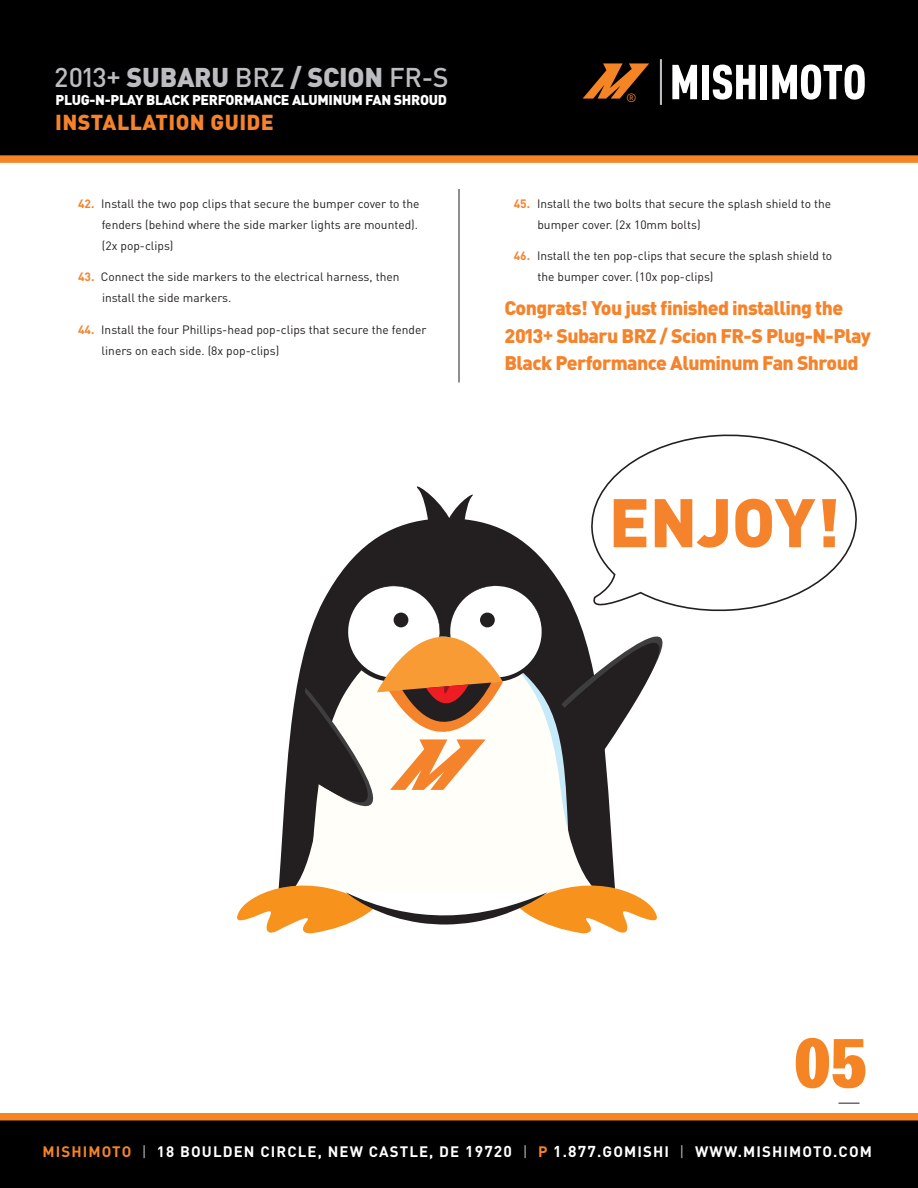
<style>
.page{position:relative;width:918px;height:1188px;background:#fff}
.page>*{position:absolute;margin:0;border:0;box-sizing:border-box;transform-origin:0 0}
.t1{font:72px "URW Egyptienne T Bold Extr Narr";color:#f58425}
.Sub_Header_Note{font:900 67.5px "DIN";color:#f5832c}
.t2{font:500 26.85px "DIN";letter-spacing:-.01em;color:#bcbdc0}
.t3{font:900 21.45px "DIN";letter-spacing:.02em;color:#f5832c}
.Sub_Header_Note-2{font:900 19.5px/27.2px "DIN";letter-spacing:-.03em;color:#f5832c}
.t4{font:700 15px "DIN";letter-spacing:.075em;color:#fff}
.t5{font:900 14.1px "DIN";letter-spacing:-.02em;color:#fff}
.Sub_Header_Note-3{font:12px/21px "DIN";color:#231f20}
.t6{font:12px "DIN";color:#f58425}
.s1{font-weight:900}
.s2{font-weight:700;color:#f5832c}
.s3{font-weight:700}
.s4{color:#f58425}
.s5{font-weight:400;color:#bcbdc0}
.s6{font-size:15.6px}
</style>
<div class="page">
<svg style="left:0;top:1113px;width:918px;height:75px;background:#180d04"></svg>
<div style="left:0;top:0;width:918px;height:163px;background:#000001"></div>
<svg style="left:672px;top:65px;width:25px;height:34px"></svg>
<div style="left:702px;top:65px;width:7px;height:34px;background:#fff"></div>
<svg style="left:713px;top:65px;width:43px;height:35px"></svg>
<div style="left:760px;top:65px;width:7px;height:34px;background:#fff"></div>
<svg style="left:772px;top:64px;width:93px;height:36px"></svg>
<svg style="left:583px;top:63px;width:66px;height:36px;background:#723d11"></svg>
<hr style="left:660px;top:59px;width:2px;height:46px;background:#bcbdc0">
<svg style="left:839px;top:1103px;width:21px;height:1px"></svg>
<svg style="left:387px;top:486px;width:121px;height:46px"></svg>
<svg style="left:237px;top:532px;width:426px;height:402px"></svg>
<svg style="left:588px;top:434px;width:269px;height:178px"></svg>
<hr style="left:459px;top:189px;width:1px;height:193px;background:#231f20">
<p class="t2" style="left:54px;top:60px;width:396px">2013+ <span class="s1">SUBARU</span> BRZ <span class="s1">/ SCION</span> FR-S</p>
<p class="t5" style="left:56px;top:91px;width:393px">PLUG-N-PLAY BLACK PERFORMANCE ALUMINUM FAN SHROUD</p>
<p class="t3" style="left:55px;top:107px;width:220px">INSTALLATION GUIDE</p>
<p class="Sub_Header_Note-3" style="left:102px;top:193px;width:319px;text-indent:-24px"><span class="s2">42.</span> Install the two pop clips that secure the bumper cover to the fenders (behind where the side marker lights are mounted). (2x pop-clips)</p>
<p class="Sub_Header_Note-3" style="left:102px;top:266px;width:299px;text-indent:-24px"><span class="s2">43.</span> Connect the side markers to the electrical harness, then install the side markers.</p>
<p class="Sub_Header_Note-3" style="left:102px;top:319px;width:326px;text-indent:-24px"><span class="s2">44.</span> Install the four Phillips-head pop-clips that secure the fender liners on each side. (8x pop-clips)</p>
<p class="t6" style="left:626px;top:90px;width:12px">®</p>
<p class="Sub_Header_Note-3" style="left:537px;top:193px;width:295px;text-indent:-24px"><span class="s2">45.</span> Install the two bolts that secure the splash shield to the bumper cover. (2x 10mm bolts)</p>
<p class="Sub_Header_Note-3" style="left:537px;top:245px;width:296px;text-indent:-24px"><span class="s2">46.</span> Install the ten pop-clips that secure the splash shield to the bumper cover. (10x pop-clips)</p>
<p class="Sub_Header_Note-2" style="left:504px;top:294px;width:368px">Congrats! You just finished installing the<br>2013<span class="s3">+</span> Subaru BRZ / Scion FR-S Plug-N-Play<br>Black Performance Aluminum Fan Shroud</p>
<p class="Sub_Header_Note" style="left:609px;top:478px;width:233px">ENJOY!</p>
<h1 class="t1" style="left:794px;top:1020px;width:74px">05</h1>
<p class="t4" style="left:42px;top:1142px;width:831px"><span class="s4">MISHIMOTO</span> <span class="s5">|</span> 18 BOULDEN CIRCLE, NEW CASTLE, DE <span class="s6">19720</span> <span class="s5">|</span> <span class="s4">P</span> <span class="s6">1</span>.<span class="s6">877</span>.GOMISHI <span class="s5">|</span> WWW.MISHIMOTO.COM</p>
</div>
